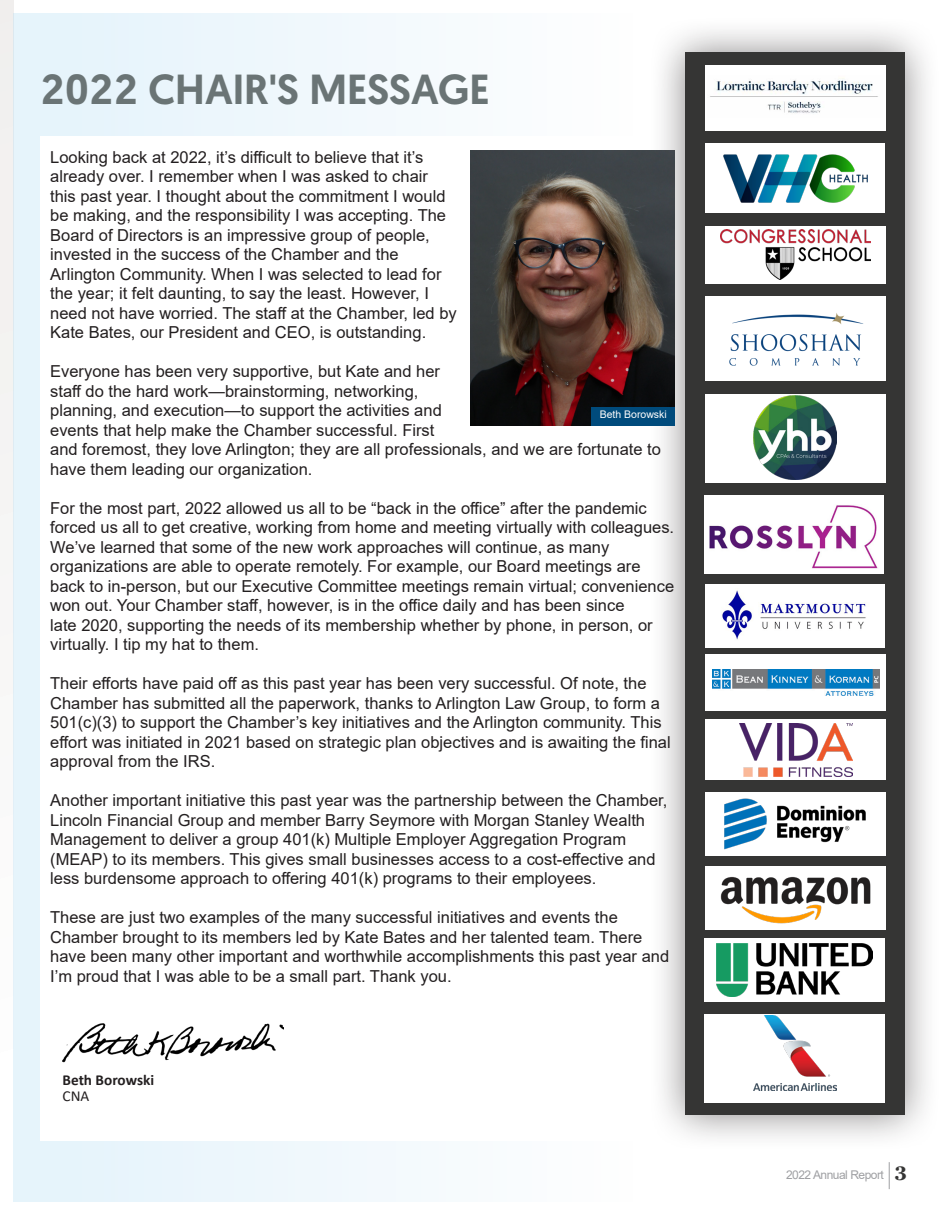
<style>
.page{position:relative;width:945px;height:1215px;background:#fff}
.page>*{position:absolute;margin:0;border:0;box-sizing:border-box;transform-origin:0 0}
.t1{font:500 42px "Geomanist";color:#6a7475}
.t2{font:700 19.5px "Georgia";color:#353534}
.t3{font:16.5px/19.5px "Arial";color:#231f20}
.t4{font:700 15.3px "Calibri";color:#231f20}
.t5{font:15.3px "Calibri";color:#231f20}
.t6{font:12px "Arial";letter-spacing:-.04em;color:#9fa0a3}
.t7{font:10.5px "Arial";color:#fcfcfc}
</style>
<div class="page">
<div style="left:0;top:0;width:14px;height:1215px;background:#f7f6f6"></div>
<div style="left:14px;top:14px;width:918px;height:1188px;background:linear-gradient(to right,#e6f4fb,#fff)"></div>
<div style="left:40px;top:136px;width:864px;height:1005px;background:#fff"></div>
<div style="left:649px;top:16px;width:292px;height:1135px;background:#231f20;opacity:.54"></div>
<div style="left:685px;top:53px;width:219px;height:1062px;background:#353534"></div>
<div style="left:705px;top:719px;width:181px;height:61px;background:#fff"></div>
<img style="left:739px;top:723px;width:113px;height:54px">
<div style="left:704px;top:496px;width:180px;height:78px;background:#fff"></div>
<img style="left:709px;top:505px;width:169px;height:63px">
<div style="left:705px;top:143px;width:180px;height:70px;background:#fff"></div>
<img style="left:723px;top:154px;width:145px;height:49px">
<div style="left:705px;top:65px;width:180px;height:65px;background:#fff"></div>
<img style="left:710px;top:78px;width:168px;height:35px">
<div style="left:705px;top:296px;width:181px;height:85px;background:#fff"></div>
<div style="left:705px;top:226px;width:181px;height:57px;background:#fff"></div>
<img style="left:721px;top:230px;width:149px;height:50px">
<div style="left:705px;top:584px;width:180px;height:63px;background:#fff"></div>
<img style="left:722px;top:590px;width:144px;height:50px">
<div style="left:705px;top:866px;width:180px;height:63px;background:#fff"></div>
<img style="left:720px;top:876px;width:151px;height:48px">
<div style="left:705px;top:654px;width:180px;height:56px;background:#fff"></div>
<img style="left:712px;top:669px;width:167px;height:26px">
<div style="left:705px;top:792px;width:181px;height:64px;background:#fff"></div>
<img style="left:724px;top:798px;width:142px;height:52px">
<div style="left:704px;top:939px;width:181px;height:63px;background:#fff"></div>
<img style="left:716px;top:943px;width:157px;height:54px">
<img style="left:729px;top:313px;width:135px;height:53px">
<div style="left:704px;top:1014px;width:181px;height:89px;background:#fff"></div>
<img style="left:753px;top:1015px;width:84px;height:75px">
<div style="left:706px;top:394px;width:180px;height:89px;background:#fff"></div>
<img style="left:753px;top:396px;width:84px;height:83px">
<img style="left:470px;top:151px;width:205px;height:275px">
<img style="left:63px;top:1023px;width:221px;height:40px">
<div style="left:591px;top:407px;width:84px;height:19px;background:#004b7c"></div>
<svg style="left:889px;top:1162px;width:1px;height:27px"></svg>
<p class="t1" style="left:40px;top:61px;width:451px">2022 CHAIR'S MESSAGE</p>
<p class="t3" style="left:50px;top:147px;width:408px">Looking back at 2022, it’s difficult to believe that it’s already over. I remember when I was asked to chair this past year. I thought about the commitment I would be making, and the responsibility I was accepting. The Board of Directors is an impressive group of people, invested in the success of the Chamber and the Arlington Community. When I was selected to lead for the year; it felt daunting, to say the least. However, I need not have worried. The staff at the Chamber, led by Kate Bates, our President and CEO, is outstanding.</p>
<p class="t3" style="left:50px;top:362px;width:612px">Everyone has been very supportive, but Kate and her<br>staff do the hard work—brainstorming, networking,<br>planning, and execution—to support the activities and<br>events that help make the Chamber successful. First<br>and foremost, they love Arlington; they are all professionals, and we are fortunate to have them leading our organization.</p>
<p class="t3" style="left:50px;top:498px;width:625px">For the most part, 2022 allowed us all to be “back in the office” after the pandemic forced us all to get creative, working from home and meeting virtually with colleagues.<br>We’ve learned that some of the new work approaches will continue, as many organizations are able to operate remotely. For example, our Board meetings are back to in-person, but our Executive Committee meetings remain virtual; convenience won out. Your Chamber staff, however, is in the office daily and has been since<br>late 2020, supporting the needs of its membership whether by phone, in person, or virtually. I tip my hat to them.</p>
<p class="t3" style="left:50px;top:674px;width:622px">Their efforts have paid off as this past year has been very successful. Of note, the Chamber has submitted all the paperwork, thanks to Arlington Law Group, to form a 501(c)(3) to support the Chamber’s key initiatives and the Arlington community. This effort was initiated in 2021 based on strategic plan objectives and is awaiting the final approval from the IRS.</p>
<p class="t3" style="left:50px;top:791px;width:619px">Another important initiative this past year was the partnership between the Chamber, Lincoln Financial Group and member Barry Seymore with Morgan Stanley Wealth Management to deliver a group 401(k) Multiple Employer Aggregation Program (MEAP) to its members. This gives small businesses access to a cost-effective and less burdensome approach to offering 401(k) programs to their employees.</p>
<p class="t3" style="left:50px;top:908px;width:621px">These are just two examples of the many successful initiatives and events the Chamber brought to its members led by Kate Bates and her talented team. There have been many other important and worthwhile accomplishments this past year and I’m proud that I was able to be a small part. Thank you.</p>
<p class="t7" style="left:600px;top:407px;width:69px">Beth Borowski</p>
<p class="t4" style="left:63px;top:1069px;width:93px">Beth Borowski</p>
<p class="t5" style="left:63px;top:1086px;width:28px">CNA</p>
<p class="t6" style="left:786px;top:1166px;width:99px">2022 Annual Report</p>
<p class="t2" style="left:894px;top:1161px;width:14px">3</p>
</div>
